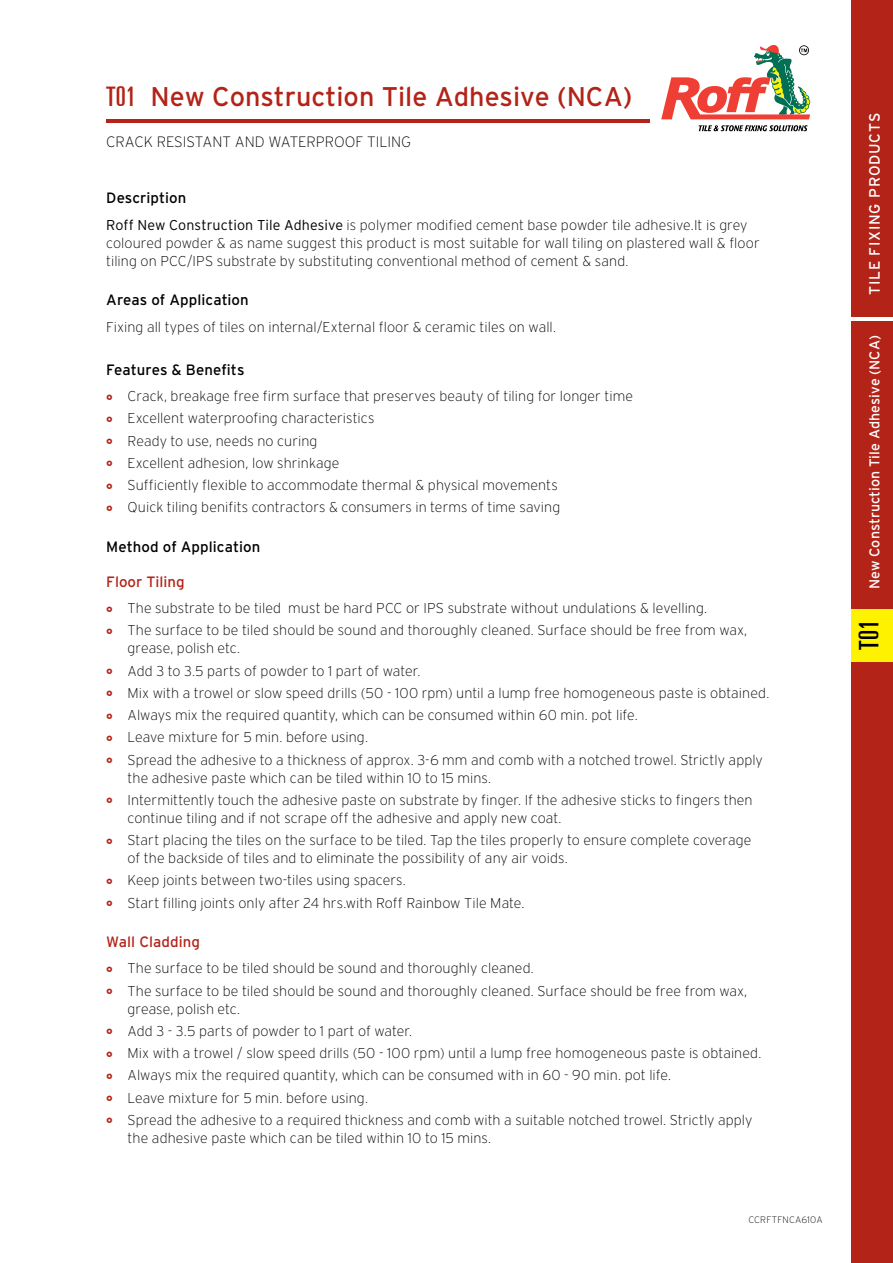
<style>
.page{position:relative;width:893px;height:1263px;background:#fff}
.page>*{position:absolute;margin:0;border:0;box-sizing:border-box;transform-origin:0 0}
.t1{font:27px "Interstate Plus";color:#b32317}
.t2{font:ultra-condensed 27px "Univers";color:#000}
.t3{font:15px "Interstate Plus";letter-spacing:.005em;color:#000}
.t4{font:200 15px "Interstate";color:#000}
.t5{font:15px "Interstate Plus";color:#b32317}
.t6{font:15px "Interstate Plus";letter-spacing:.05em;color:#fff}
.t7{font:200 14.25px/22.2px "Interstate";letter-spacing:.005em;color:#000}
.t8{font:14.25px "Interstate Plus";color:#fff}
.t9{font:200 9.45px "Interstate";letter-spacing:.02em;color:#000}
.s1{font-family:"Univers";font-stretch:ultra-condensed}
.s2{font-family:"Interstate Plus";font-weight:300}
</style>
<div class="page">
<hr style="left:106px;top:119px;width:544px;height:3px;background:#b32317">
<svg style="left:661px;top:45px;width:149px;height:74px"></svg>
<svg style="left:699px;top:125px;width:108px;height:6px"></svg>
<div style="left:852px;top:0;width:41px;height:1263px;background:#b32317"></div>
<hr style="left:852px;top:317px;width:41px;height:4px;background:#fff">
<div style="left:852px;top:609px;width:41px;height:52px;background:#fff200"></div>
<h1 class="t1" style="left:106px;top:81px;width:528px"><span class="s1">T01</span> New Construction Tile Adhesive (NCA)</h1>
<p class="t4" style="left:106px;top:134px;width:306px">CRACK RESISTANT AND WATERPROOF TILING</p>
<p class="t3" style="left:106px;top:190px;width:82px">Description</p>
<p class="t7" style="left:106px;top:216px;width:655px;line-height:18px"><span class="s2">Roff New Construction Tile Adhesive</span> is polymer modified cement base powder tile adhesive.It is grey coloured powder &amp; as name suggest this product is most suitable for wall tiling on plastered wall &amp; floor tiling on PCC/IPS substrate by substituting conventional method of cement &amp; sand.</p>
<p class="t3" style="left:106px;top:291px;width:144px">Areas of Application</p>
<p class="t7" style="left:106px;top:316px;width:451px">Fixing all types of tiles on internal/External floor &amp; ceramic tiles on wall.</p>
<p class="t3" style="left:106px;top:361px;width:140px">Features &amp; Benefits</p>
<p class="t7" style="left:128px;top:385px;width:507px">Crack, breakage free firm surface that preserves beauty of tiling for longer time Excellent waterproofing characteristics<br>Ready to use, needs no curing<br>Excellent adhesion, low shrinkage<br>Sufficiently flexible to accommodate thermal &amp; physical movements<br>Quick tiling benifits contractors &amp; consumers in terms of time saving</p>
<p class="t3" style="left:106px;top:538px;width:155px">Method of Application</p>
<p class="t5" style="left:106px;top:573px;width:80px">Floor Tiling</p>
<p class="t7" style="left:128px;top:597px;width:621px">The substrate to be tiled must be hard PCC or IPS substrate without undulations &amp; levelling.<br>The surface to be tiled should be sound and thoroughly cleaned. Surface should be free from wax,</p>
<p class="t7" style="left:128px;top:637px;width:643px">grease, polish etc.<br>Add 3 to 3.5 parts of powder to 1 part of water.<br>Mix with a trowel or slow speed drills (50 - 100 rpm) until a lump free homogeneous paste is obtained.<br>Always mix the required quantity, which can be consumed within 60 min. pot life.<br>Leave mixture for 5 min. before using.<br>Spread the adhesive to a thickness of approx. 3-6 mm and comb with a notched trowel. Strictly apply</p>
<p class="t7" style="left:128px;top:766px;width:627px">the adhesive paste which can be tiled within 10 to 15 mins.<br>Intermittently touch the adhesive paste on substrate by finger. If the adhesive sticks to fingers then</p>
<p class="t7" style="left:128px;top:807px;width:625px">continue tiling and if not scrape off the adhesive and apply new coat.<br>Start placing the tiles on the surface to be tiled. Tap the tiles properly to ensure complete coverage</p>
<p class="t7" style="left:128px;top:847px;width:442px">of the backside of tiles and to eliminate the possibility of any air voids.<br>Keep joints between two-tiles using spacers.<br>Start filling joints only after 24 hrs.with Roff Rainbow Tile Mate.</p>
<p class="t5" style="left:106px;top:933px;width:95px">Wall Cladding</p>
<p class="t7" style="left:128px;top:957px;width:621px">The surface to be tiled should be sound and thoroughly cleaned.<br>The surface to be tiled should be sound and thoroughly cleaned. Surface should be free from wax,</p>
<p class="t7" style="left:128px;top:997px;width:635px">grease, polish etc.<br>Add 3 - 3.5 parts of powder to 1 part of water.<br>Mix with a trowel / slow speed drills (50 - 100 rpm) until a lump free homogeneous paste is obtained.<br>Always mix the required quantity, which can be consumed with in 60 - 90 min. pot life.<br>Leave mixture for 5 min. before using.<br>Spread the adhesive to a required thickness and comb with a suitable notched trowel. Strictly apply</p>
<p class="t7" style="left:128px;top:1127px;width:365px">the adhesive paste which can be tiled within 10 to 15 mins.</p>
<p class="t9" style="left:748px;top:1214px;width:76px">CCRFTFNCA610A</p>
<p class="t6" style="left:866px;top:295px;width:184px;rotate:-90deg">TILE FIXING PRODUCTS</p>
<p class="t8" style="left:866px;top:589px;width:256px;rotate:-90deg">New Construction Tile Adhesive (NCA)</p>
<h1 class="t2" style="left:853px;top:650px;width:31px;rotate:-90deg">T01</h1>
</div>
